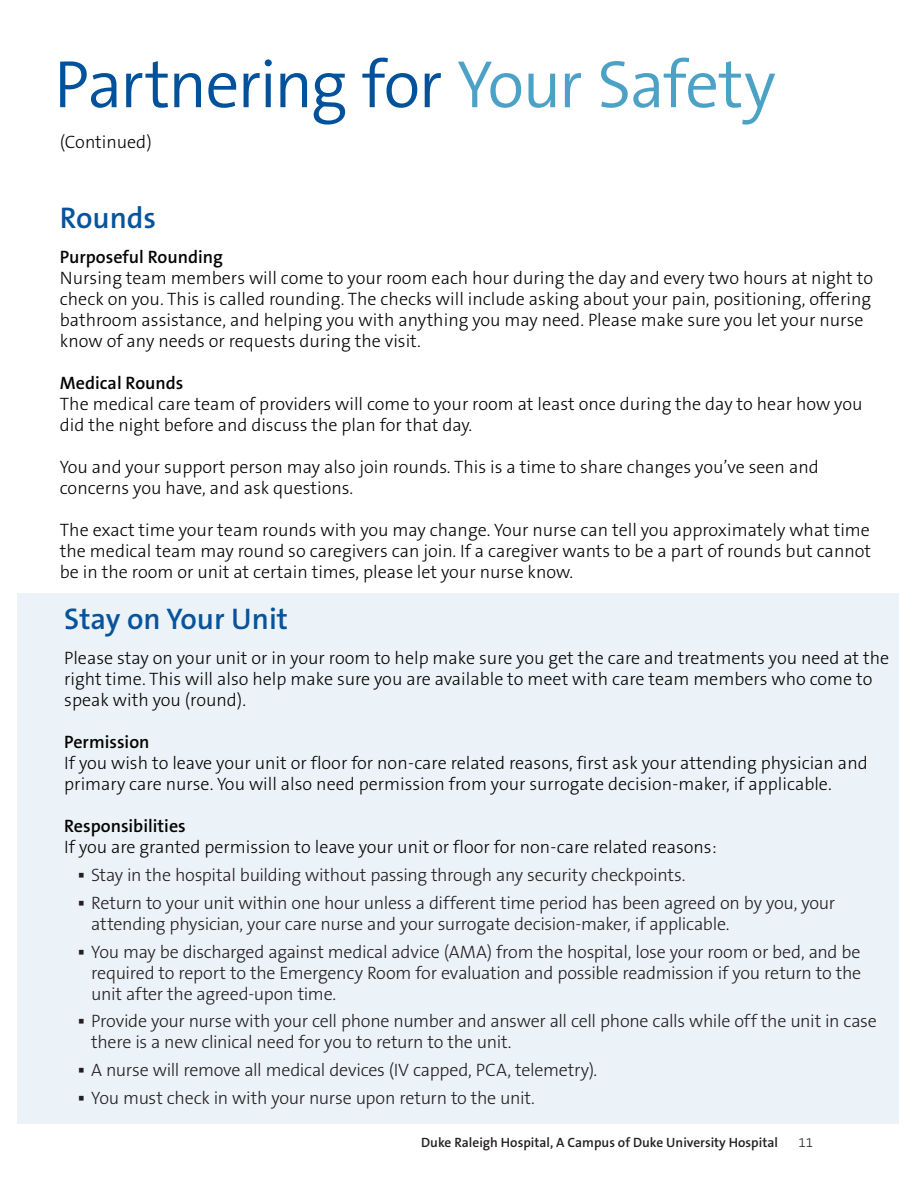
<style>
.page{position:relative;width:918px;height:1188px;background:#fff}
.page>*{position:absolute;margin:0;border:0;box-sizing:border-box;transform-origin:0 0}
.t1{font:300 67.5px "The Sans B W4";letter-spacing:-.025em;color:#01529a}
.t2{font:600 30px "The Sans B W6";color:#07549c}
.t3{font:300 18px/21px "The Sans B W3";color:#040503}
.t4{font:300 18px/21px "The Sans B W3";letter-spacing:-.02em;color:#231f20}
.t5{font:600 18px "The Sans B W6";color:#040503}
.t6{font:600 13.5px "The Sans B W6";color:#231f20}
.t7{font:300 13.5px "The Sans B W3";color:#231f20}
.s1{color:#4ca2c6}
</style>
<div class="page">
<h1 class="t1" style="left:54px;top:41px;width:723px">Partnering for <span class="s1">Your Safety</span></h1>
<p class="t3" style="left:60px;top:131px;width:93px">(Continued)</p>
<h3 class="t2" style="left:60px;top:199px;width:98px">Rounds</h3>
<h4 class="t5" style="left:60px;top:245px;width:165px">Purposeful Rounding</h4>
<p class="t3" style="left:60px;top:267px;width:815px">Nursing team members will come to your room each hour during the day and every two hours at night to check on you. This is called rounding. The checks will include asking about your pain, positioning, offering bathroom assistance, and helping you with anything you may need. Please make sure you let your nurse know of any needs or requests during the visit.</p>
<h4 class="t5" style="left:60px;top:371px;width:125px">Medical Rounds</h4>
<p class="t3" style="left:60px;top:393px;width:804px">The medical care team of providers will come to your room at least once during the day to hear how you did the night before and discuss the plan for that day.</p>
<p class="t3" style="left:60px;top:456px;width:760px">You and your support person may also join rounds. This is a time to share changes you’ve seen and concerns you have, and ask questions.</p>
<p class="t3" style="left:60px;top:519px;width:813px;text-align:justify">The exact time your team rounds with you may change. Your nurse can tell you approximately what time the medical team may round so caregivers can join. If a caregiver wants to be a part of rounds but cannot be in the room or unit at certain times, please let your nurse know.</p>
<h3 class="t2" style="left:64px;top:600px;width:225px">Stay on Your Unit</h3>
<p class="t3" style="left:64px;top:647px;width:827px">Please stay on your unit or in your room to help make sure you get the care and treatments you need at the right time. This will also help make sure you are available to meet with care team members who come to speak with you (round).</p>
<h4 class="t5" style="left:64px;top:730px;width:87px">Permission</h4>
<p class="t3" style="left:64px;top:752px;width:805px">If you wish to leave your unit or floor for non-care related reasons, first ask your attending physician and primary care nurse. You will also need permission from your surrogate decision-maker, if applicable.</p>
<h4 class="t5" style="left:64px;top:814px;width:123px">Responsibilities</h4>
<p class="t3" style="left:64px;top:836px;width:654px">If you are granted permission to leave your unit or floor for non-care related reasons:</p>
<p class="t4" style="left:78px;top:865px;width:609px">▪ Stay in the hospital building without passing through any security checkpoints.</p>
<p class="t4" style="left:91px;top:892px;width:745px;text-indent:-14px">▪ Return to your unit within one hour unless a different time period has been agreed on by you, your attending physician, your care nurse and your surrogate decision-maker, if applicable.</p>
<p class="t4" style="left:91px;top:941px;width:772px;text-align:justify;text-indent:-14px">▪ You may be discharged against medical advice (AMA) from the hospital, lose your room or bed, and be required to report to the Emergency Room for evaluation and possible readmission if you return to the unit after the agreed-upon time.</p>
<p class="t4" style="left:91px;top:1011px;width:787px;text-indent:-14px">▪ Provide your nurse with your cell phone number and answer all cell phone calls while off the unit in case there is a new clinical need for you to return to the unit.</p>
<p class="t4" style="left:78px;top:1060px;width:521px">▪ A nurse will remove all medical devices (IV capped, PCA, telemetry).</p>
<p class="t4" style="left:78px;top:1087px;width:459px">▪ You must check in with your nurse upon return to the unit.</p>
<p class="t6" style="left:421px;top:1134px;width:358px">Duke Raleigh Hospital, A Campus of Duke University Hospital</p>
<p class="t7" style="left:798px;top:1134px;width:16px">11</p>
</div>
